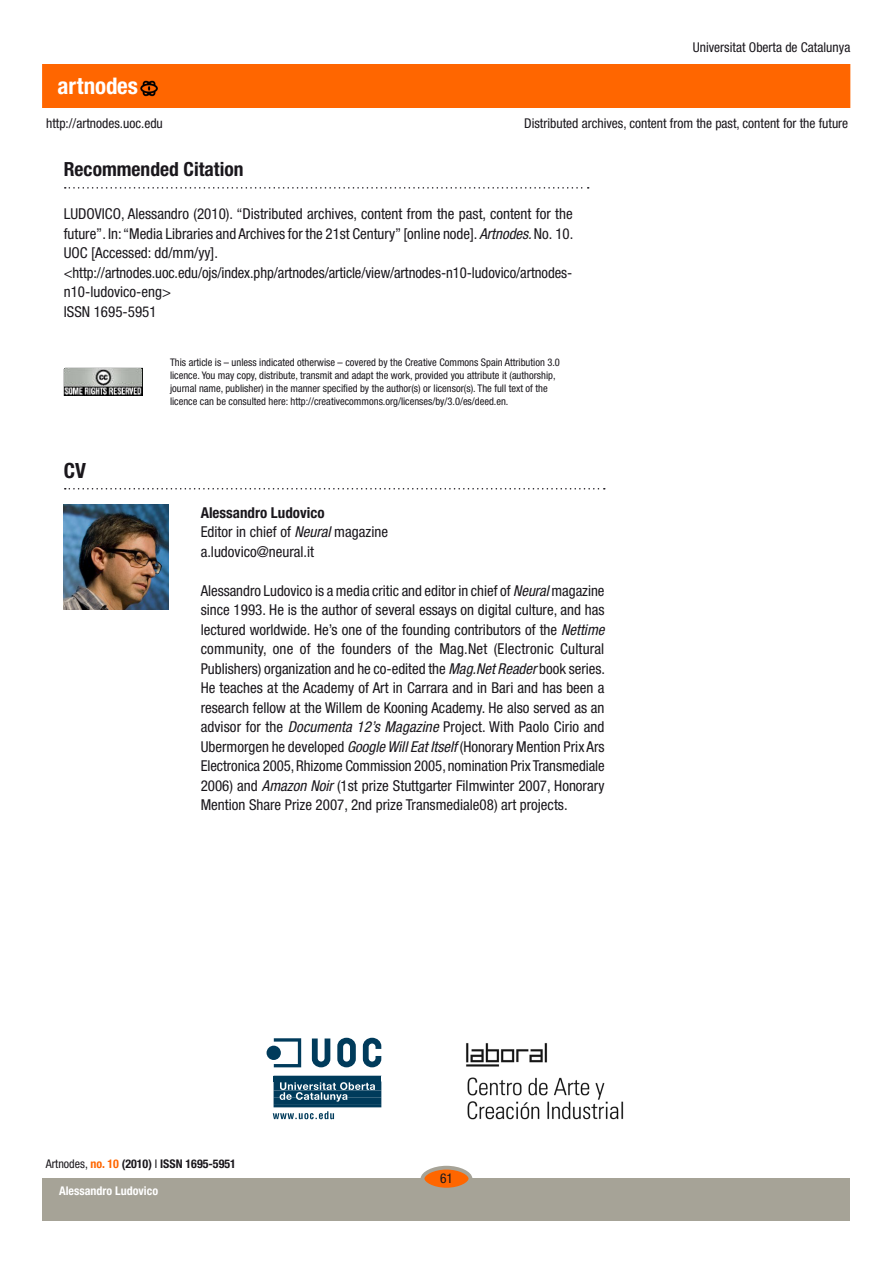
<style>
.page{position:relative;width:893px;height:1263px;background:#fff}
.page>*{position:absolute;margin:0;border:0;box-sizing:border-box;transform-origin:0 0}
.t1{font:700 condensed 22.95px "Helvetica Neue LT Std";color:#fff}
.t2{font:700 condensed 21px "Helvetica Neue LT Std";color:#1a171c}
.SUBTITOLS{font:700 condensed 19.5px "Helvetica Neue LT Std";color:#1a171c}
.Párrafo_de_lista{font:condensed 15px/19.5px "Helvetica Neue LT Std";color:#1a171c;text-align:justify}
.text_general{font:condensed 15px "Helvetica Neue LT Std";color:#1a171c}
.text_general-2{font:700 condensed 15px "Helvetica Neue LT Std";color:#1a171c}
.t3{font:condensed 13.5px "Helvetica Neue LT Std";color:#1a171c}
.t4{font:700 condensed 12px "Helvetica Neue LT Std";color:#1a171c}
.t5{font:700 condensed 12px "Helvetica Neue LT Std";color:#fff}
.t6{font:condensed 10.5px/12.8px "Helvetica Neue LT Std";color:#1a171c}
.s1{font-style:italic}
.s2{font-weight:400}
.s3{color:#f60}
</style>
<div class="page">
<hr style="left:274px;top:1105px;width:107px;height:2px;background:#003b5b">
<svg style="left:273px;top:1111px;width:61px;height:8px"></svg>
<svg style="left:267px;top:1038px;width:114px;height:67px"></svg>
<img style="left:466px;top:1043px;width:158px;height:77px">
<div style="left:43px;top:1178px;width:807px;height:42px;background:#a6a397"></div>
<div style="left:43px;top:65px;width:807px;height:42px;background:#f60"></div>
<div style="left:422px;top:1168px;width:48px;height:21px;background:#f60;border-radius:50%"></div>
<div style="left:421px;top:1166px;width:51px;height:25px;border:4px solid #a6a397;border-radius:50%"></div>
<svg style="left:65px;top:187px;width:524px;height:2px"></svg>
<img style="left:64px;top:368px;width:79px;height:28px">
<img style="left:64px;top:504px;width:105px;height:106px">
<svg style="left:65px;top:488px;width:540px;height:1px"></svg>
<p class="t1" style="left:58px;top:72px;width:82px">artnodes</p>
<p class="t3" style="left:693px;top:40px;width:159px">Universitat Oberta de Catalunya</p>
<p class="t3" style="left:46px;top:115px;width:118px">http://artnodes.uoc.edu</p>
<p class="t3" style="left:524px;top:115px;width:325px">Distributed archives, content from the past, content for the future</p>
<p class="SUBTITOLS" style="left:64px;top:157px;width:181px">Recommended Citation</p>
<p class="Párrafo_de_lista" style="left:64px;top:204px;width:511px">LUDOVICO, Alessandro (2010). “Distributed archives, content from the past, content for the future”. In: “Media Libraries and Archives for the 21st Century” [online node]. <span class="s1">Artnodes.</span> No. 10.<br>UOC [Accessed: dd/mm/yy].</p>
<p class="Párrafo_de_lista" style="left:64px;top:262px;width:510px">&lt;http://artnodes.uoc.edu/ojs/index.php/artnodes/article/view/artnodes-n10-ludovico/artnodes&shy;n10-ludovico-eng&gt;</p>
<p class="Párrafo_de_lista" style="left:64px;top:301px;width:94px">ISSN 1695-5951</p>
<p class="t2" style="left:64px;top:458px;width:12px">CV</p>
<p class="t6" style="left:170px;top:356px;width:391px">This article is – unless indicated otherwise – covered by the Creative Commons Spain Attribution 3.0 licence. You may copy, distribute, transmit and adapt the work, provided you attribute it (authorship, journal name, publisher) in the manner specified by the author(s) or licensor(s). The full text of the licence can be consulted here: http://creativecommons.org/licenses/by/3.0/es/deed.en.</p>
<p class="text_general-2" style="left:201px;top:503px;width:125px">Alessandro Ludovico</p>
<p class="text_general" style="left:201px;top:523px;width:189px">Editor in chief of <span class="s1">Neural</span> magazine</p>
<p class="text_general" style="left:201px;top:543px;width:115px">a.ludovico@neural.it</p>
<p class="Párrafo_de_lista" style="left:201px;top:581px;width:406px">Alessandro Ludovico is a media critic and editor in chief of <span class="s1">Neural</span> magazine since 1993. He is the author of several essays on digital culture, and has lectured worldwide. He’s one of the founding contributors of the <span class="s1">Nettime </span>community, one of the founders of the Mag.Net (Electronic Cultural Publishers) organization and he co-edited the <span class="s1">Mag.Net Reader</span> book series.<br>He teaches at the Academy of Art in Carrara and in Bari and has been a research fellow at the Willem de Kooning Academy. He also served as an advisor for the <span class="s1">Documenta 12’s Magazine</span> Project. With Paolo Cirio and Ubermorgen he developed <span class="s1">Google Will Eat Itself</span> (Honorary Mention Prix Ars Electronica 2005, Rhizome Commission 2005, nomination Prix Transmediale 2006) and <span class="s1">Amazon Noir</span> (1st prize Stuttgarter Filmwinter 2007, Honorary Mention Share Prize 2007, 2nd prize Transmediale08) art projects.</p>
<p class="t4" style="left:46px;top:1157px;width:192px"><span class="s2">Artnodes,</span> <span class="s3">no. 10</span> (2010) <span class="s2">I</span> ISSN 1695-5951</p>
<p class="t5" style="left:59px;top:1183px;width:101px">Alessandro Ludovico</p>
<p class="t3" style="left:440px;top:1171px;width:14px">61</p>
</div>
